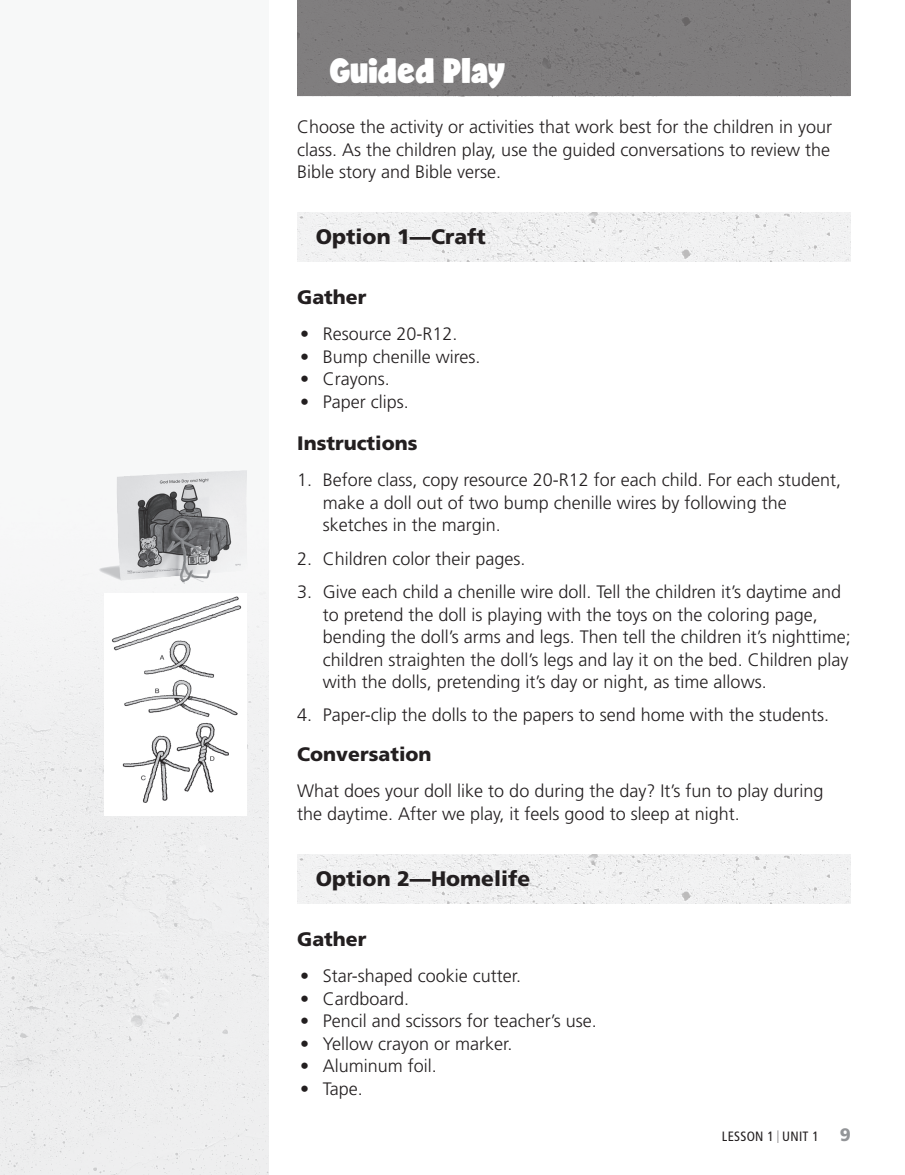
<style>
.page{position:relative;width:905px;height:1175px;background:#fff}
.page>*{position:absolute;margin:0;border:0;box-sizing:border-box;transform-origin:0 0}
.Section_Header_white{font:33px "Candy";color:#fff}
.Option{font:900 21px "Frutiger LT Std";color:#231f20}
.Heading_2{font:900 19.5px "Frutiger LT Std";color:#231f20}
.Body-NO_indent{font:300 18px/22.5px "Frutiger LT Std";color:#231f20}
.t1{font:condensed 13.5px "Frutiger LT Std";letter-spacing:.02em;color:#231f20}
.s1{font-size:18px}
.s2{font-weight:900;font-stretch:normal;font-size:18px;color:#939598}
</style>
<div class="page">
<div style="left:0;top:549px;width:269px;height:625px;background:#eeeeef"></div>
<div style="left:297px;top:0;width:553px;height:96px;background:#7f7d7e"></div>
<img style="left:297px;top:212px;width:553px;height:49px">
<img style="left:297px;top:854px;width:553px;height:49px">
<img style="left:98px;top:470px;width:150px;height:114px">
<img style="left:104px;top:594px;width:142px;height:221px">
<p class="Section_Header_white" style="left:330px;top:56px;width:176px">Guided Play</p>
<p class="Body-NO_indent" style="left:297px;top:116px;width:536px;text-align:justify">Choose the activity or activities that work best for the children in your class. As the children play, use the guided conversations to review the Bible story and Bible verse.</p>
<p class="Option" style="left:316px;top:224px;width:171px">Option 1—Craft</p>
<p class="Heading_2" style="left:297px;top:285px;width:71px">Gather</p>
<p class="Body-NO_indent" style="left:300px;top:323px;width:159px">• Resource 20-R12.</p>
<p class="Body-NO_indent" style="left:300px;top:345px;width:182px">• Bump chenille wires.</p>
<p class="Body-NO_indent" style="left:300px;top:368px;width:91px">• Crayons.</p>
<p class="Body-NO_indent" style="left:300px;top:390px;width:110px">• Paper clips.</p>
<p class="Heading_2" style="left:297px;top:432px;width:122px">Instructions</p>
<p class="Body-NO_indent" style="left:322px;top:469px;width:520px;text-indent:-26px">1. Before class, copy resource 20-R12 for each child. For each student, make a doll out of two bump chenille wires by following the sketches in the margin.</p>
<p class="Body-NO_indent" style="left:297px;top:547px;width:230px">2. Children color their pages.</p>
<p class="Body-NO_indent" style="left:322px;top:581px;width:529px;text-indent:-26px">3. Give each child a chenille wire doll. Tell the children it’s daytime and to pretend the doll is playing with the toys on the coloring page, bending the doll’s arms and legs. Then tell the children it’s nighttime; children straighten the doll’s legs and lay it on the bed. Children play with the dolls, pretending it’s day or night, as time allows.</p>
<p class="Body-NO_indent" style="left:297px;top:704px;width:533px">4. Paper-clip the dolls to the papers to send home with the students.</p>
<p class="Heading_2" style="left:297px;top:743px;width:136px">Conversation</p>
<p class="Body-NO_indent" style="left:297px;top:780px;width:528px">What does your doll like to do during the day? It’s fun to play during the daytime. After we play, it feels good to sleep at night.</p>
<p class="Option" style="left:316px;top:865px;width:216px">Option 2—Homelife</p>
<p class="Heading_2" style="left:297px;top:927px;width:71px">Gather</p>
<p class="Body-NO_indent" style="left:300px;top:964px;width:222px">• Star-shaped cookie cutter.</p>
<p class="Body-NO_indent" style="left:300px;top:987px;width:110px">• Cardboard.</p>
<p class="Body-NO_indent" style="left:300px;top:1009px;width:298px">• Pencil and scissors for teacher’s use.</p>
<p class="Body-NO_indent" style="left:300px;top:1032px;width:214px">• Yellow crayon or marker.</p>
<p class="Body-NO_indent" style="left:300px;top:1054px;width:138px">• Aluminum foil.</p>
<p class="Body-NO_indent" style="left:300px;top:1077px;width:64px">• Tape.</p>
<p class="t1" style="left:722px;top:1128px;width:130px">LESSON 1 <span class="s1">I</span> UNIT 1 <span class="s2">9</span></p>
</div>
